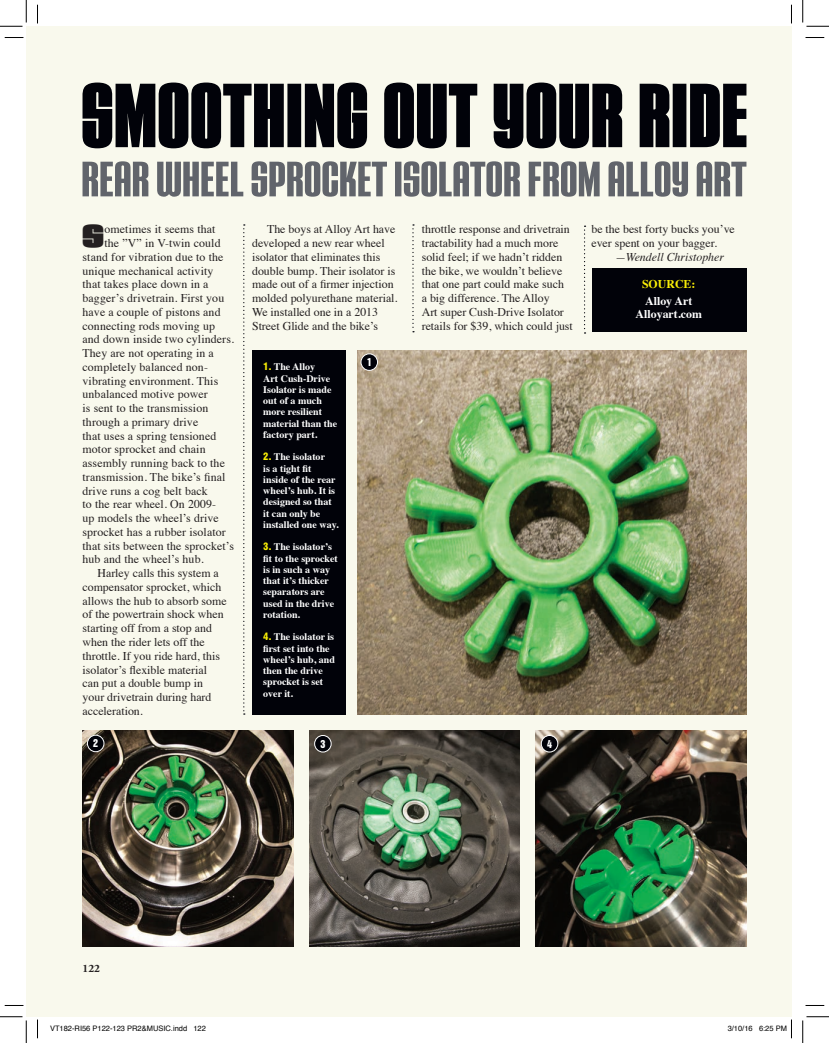
<style>
.page{position:relative;width:829px;height:1043px;background:#fff}
.page>*{position:absolute;margin:0;border:0;box-sizing:border-box;transform-origin:0 0}
.t1{font:900 31.75px "House Gothic HG23 Ext";color:#231f20}
.t2{font:11.88px/13.8px "Times";color:#231f20}
.t3{font:700 11.88px/13.8px "Times";color:#fff;text-align:center}
.t4{font:italic 11.88px "Times";color:#231f20}
.t5{font:700 11.88px "Times";color:#f9ee06}
.t6{font:700 11.25px "Adobe Garamond";color:#231f20}
.t7{font:700 10px/11.2px "Times";color:#fff}
.t8{font:10px "Swiss 921 BT Regular A";color:#fff}
.t9{font:7.5px "Helvetica";color:#000}
.s1{font-family:"Swiss 721 BT";font-weight:900;font-stretch:condensed;color:#f9ee06}
</style>
<div class="page">
<div style="left:26px;top:26px;width:765px;height:990px;background:#f9f9ed"></div>
<div style="left:252px;top:350px;width:94px;height:364px;background:#010209"></div>
<img style="left:357px;top:350px;width:389px;height:364px">
<img style="left:82px;top:731px;width:211px;height:215px">
<img style="left:309px;top:731px;width:211px;height:215px">
<img style="left:536px;top:731px;width:210px;height:215px">
<svg style="left:82px;top:161px;width:664px;height:36px"></svg>
<div style="left:592px;top:268px;width:154px;height:64px;background:#010209"></div>
<svg style="left:243px;top:224px;width:2px;height:490px"></svg>
<svg style="left:412px;top:224px;width:2px;height:108px"></svg>
<svg style="left:584px;top:226px;width:1px;height:107px"></svg>
<svg style="left:82px;top:82px;width:664px;height:66px;fill:#010209"></svg>
<div style="left:361px;top:354px;width:16px;height:16px;background:#010209;border-radius:50%"></div>
<div style="left:361px;top:353px;width:17px;height:18px;border:1px solid #fff;border-radius:50%"></div>
<div style="left:87px;top:735px;width:17px;height:16px;background:#010209;border-radius:50%"></div>
<div style="left:87px;top:735px;width:17px;height:17px;border:1px solid #fff;border-radius:50%"></div>
<div style="left:315px;top:735px;width:16px;height:17px;background:#010209;border-radius:50%"></div>
<div style="left:314px;top:735px;width:17px;height:17px;border:1px solid #fff;border-radius:50%"></div>
<div style="left:541px;top:735px;width:17px;height:17px;background:#010209;border-radius:50%"></div>
<div style="left:541px;top:735px;width:17px;height:17px;border:1px solid #fff;border-radius:50%"></div>
<svg style="left:5px;top:37px;width:18px;height:1px"></svg>
<svg style="left:805px;top:37px;width:19px;height:1px"></svg>
<svg style="left:5px;top:1005px;width:18px;height:1px"></svg>
<svg style="left:805px;top:1005px;width:19px;height:1px"></svg>
<svg style="left:37px;top:5px;width:1px;height:18px"></svg>
<svg style="left:37px;top:1019px;width:1px;height:19px"></svg>
<svg style="left:791px;top:5px;width:1px;height:18px"></svg>
<svg style="left:0;top:0;width:27px;height:27px"></svg>
<svg style="left:0;top:1016px;width:27px;height:26px"></svg>
<svg style="left:802px;top:0;width:27px;height:27px"></svg>
<svg style="left:802px;top:1016px;width:27px;height:26px"></svg>
<svg style="left:791px;top:1019px;width:1px;height:19px"></svg>
<h1 class="t1" style="left:82px;top:217px;width:23px">S</h1>
<p class="t2" style="left:104px;top:221px;width:113px">ometimes it seems that</p>
<p class="t2" style="left:104px;top:235px;width:118px">the ”V” in V-twin could</p>
<p class="t2" style="left:82px;top:249px;width:142px">stand for vibration due to the</p>
<p class="t2" style="left:82px;top:263px;width:132px">unique mechanical activity</p>
<p class="t2" style="left:82px;top:276px;width:127px">that takes place down in a</p>
<p class="t2" style="left:82px;top:290px;width:143px">bagger’s drivetrain. First you</p>
<p class="t2" style="left:82px;top:304px;width:140px">have a couple of pistons and</p>
<p class="t2" style="left:82px;top:318px;width:134px">connecting rods moving up</p>
<p class="t2" style="left:82px;top:331px;width:153px">and down inside two cylinders.</p>
<p class="t2" style="left:82px;top:345px;width:133px">They are not operating in a</p>
<p class="t2" style="left:82px;top:359px;width:127px">completely balanced non-</p>
<p class="t2" style="left:82px;top:373px;width:137px">vibrating environment. This</p>
<p class="t2" style="left:82px;top:386px;width:127px">unbalanced motive power</p>
<p class="t2" style="left:82px;top:400px;width:127px">is sent to the transmission</p>
<p class="t2" style="left:82px;top:414px;width:117px">through a primary drive</p>
<p class="t2" style="left:82px;top:428px;width:135px">that uses a spring tensioned</p>
<p class="t2" style="left:82px;top:441px;width:125px">motor sprocket and chain</p>
<p class="t2" style="left:82px;top:455px;width:144px">assembly running back to the</p>
<p class="t2" style="left:82px;top:469px;width:144px">transmission. The bike’s final</p>
<p class="t2" style="left:82px;top:483px;width:127px">drive runs a cog belt back</p>
<p class="t2" style="left:82px;top:496px;width:135px">to the rear wheel. On 2009-</p>
<p class="t2" style="left:82px;top:510px;width:138px">up models the wheel’s drive</p>
<p class="t2" style="left:82px;top:524px;width:145px">sprocket has a rubber isolator</p>
<p class="t2" style="left:82px;top:538px;width:153px">that sits between the sprocket’s</p>
<p class="t2" style="left:82px;top:551px;width:123px">hub and the wheel’s hub.</p>
<p class="t2" style="left:97px;top:565px;width:123px">Harley calls this system a</p>
<p class="t2" style="left:82px;top:579px;width:140px">compensator sprocket, which</p>
<p class="t2" style="left:82px;top:593px;width:146px">allows the hub to absorb some</p>
<p class="t2" style="left:82px;top:606px;width:143px">of the powertrain shock when</p>
<p class="t2" style="left:82px;top:620px;width:131px">starting off from a stop and</p>
<p class="t2" style="left:82px;top:634px;width:124px">when the rider lets off the</p>
<p class="t2" style="left:82px;top:648px;width:139px">throttle. If you ride hard, this</p>
<p class="t2" style="left:82px;top:661px;width:126px">isolator’s flexible material</p>
<p class="t2" style="left:82px;top:675px;width:122px">can put a double bump in</p>
<p class="t2" style="left:82px;top:689px;width:130px">your drivetrain during hard</p>
<p class="t2" style="left:82px;top:703px;width:62px">acceleration.</p>
<p class="t2" style="left:252px;top:221px;width:147px;text-indent:15px">The boys at Alloy Art have developed a new rear wheel isolator that eliminates this double bump. Their isolator is made out of a firmer injection molded polyurethane material.<br>We installed one in a 2013<br>Street Glide and the bike’s</p>
<p class="t2" style="left:422px;top:221px;width:153px">throttle response and drivetrain tractability had a much more solid feel; if we hadn’t ridden the bike, we wouldn’t believe that one part could make such<br>a big difference. The Alloy<br>Art super Cush-Drive Isolator retails for $39, which could just</p>
<p class="t2" style="left:591px;top:221px;width:145px">be the best forty bucks you’ve ever spent on your bagger.</p>
<p class="t4" style="left:615px;top:246px;width:110px">—Wendell Christopher</p>
<p class="t5" style="left:642px;top:273px;width:55px">SOURCE:</p>
<p class="t3" style="left:635px;top:292px;width:68px">Alloy Art<br>Alloyart.com</p>
<p class="t7" style="left:263px;top:360px;width:75px"><span class="s1">1.</span> The Alloy<br>Art Cush-Drive<br>Isolator is made out of a much more resilient material than the factory part.</p>
<p class="t7" style="left:263px;top:450px;width:77px"><span class="s1">2.</span> The isolator<br>is a tight fit inside of the rear wheel’s hub. It is designed so that it can only be installed one way.</p>
<p class="t7" style="left:263px;top:540px;width:76px"><span class="s1">3.</span> The isolator’s fit to the sprocket is in such a way that it’s thicker separators are used in the drive rotation.</p>
<p class="t7" style="left:263px;top:630px;width:73px"><span class="s1">4.</span> The isolator is first set into the wheel’s hub, and then the drive sprocket is set over it.</p>
<p class="t8" style="left:367px;top:355px;width:6px">1</p>
<p class="t8" style="left:93px;top:737px;width:6px">2</p>
<p class="t8" style="left:320px;top:737px;width:6px">3</p>
<p class="t8" style="left:547px;top:737px;width:6px">4</p>
<p class="t6" style="left:82px;top:962px;width:19px">122</p>
<p class="t9" style="left:50px;top:1022px;width:157px">VT182-RI56 P122-123 PR2&amp;MUSIC.indd 122</p>
<p class="t9" style="left:728px;top:1022px;width:61px">3/10/16 6:25 PM</p>
</div>
